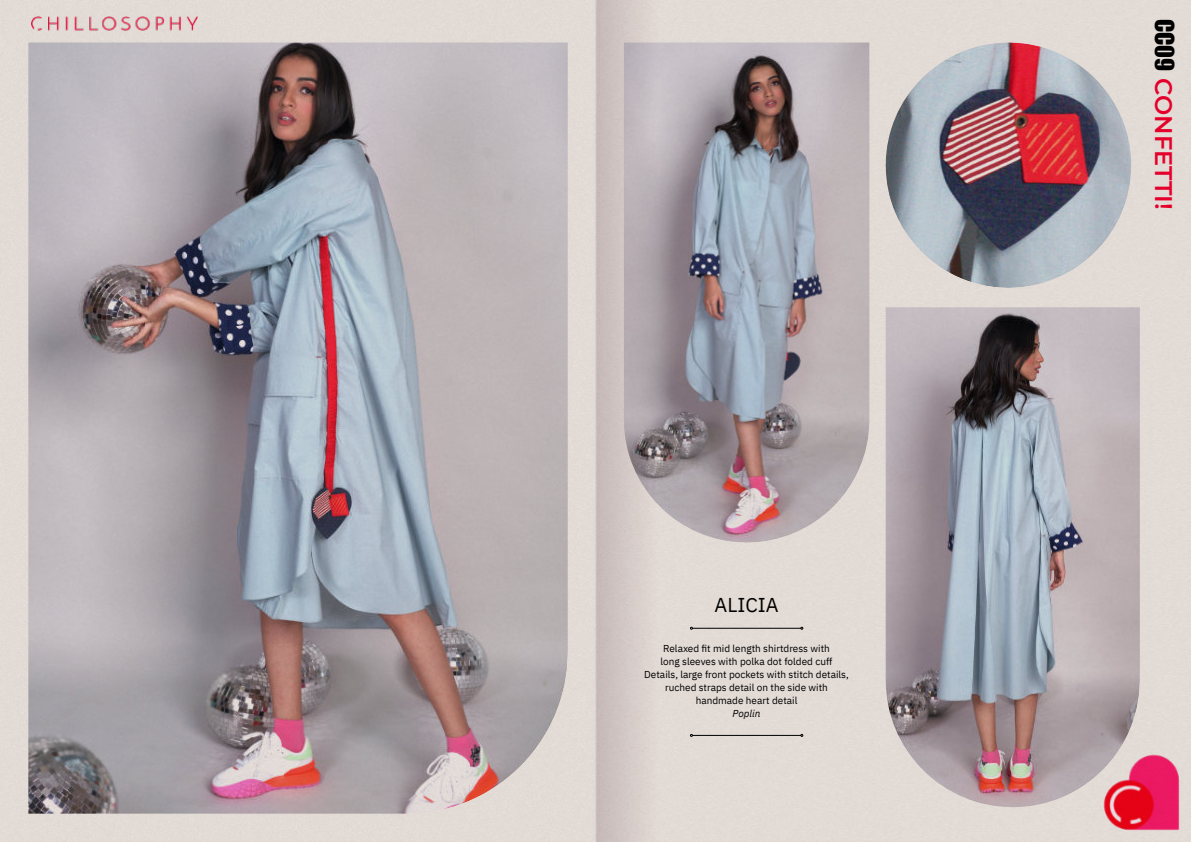
<style>
.page{position:relative;width:1191px;height:842px;background:#fff}
.page>*{position:absolute;margin:0;border:0;box-sizing:border-box;transform-origin:0 0}
.t1{font:600 24px "Montserrat";color:#e4002b}
.t2{font:20px "IBM Plex Sans";color:#000}
.t3{font:10px/13px "IBM Plex Sans";color:#000;text-align:center}
.t4{font:italic 10px "IBM Plex Sans";color:#000}
.s1{font-family:"Impact";font-weight:400;color:#000}
</style>
<div class="page">
<div style="left:0;top:0;width:1191px;height:842px;background:#f13077;opacity:.1"></div>
<img style="left:24px;top:12px;width:180px;height:26px">
<img style="left:1091px;top:742px;width:100px;height:100px">
<img style="left:28px;top:43px;width:540px;height:771px">
<img style="left:624px;top:43px;width:245px;height:499px">
<img style="left:885px;top:307px;width:254px;height:500px">
<img style="left:885px;top:43px;width:246px;height:245px;border-radius:50%">
<hr style="left:692px;top:628px;width:109px;height:1px;background:#000">
<hr style="left:692px;top:735px;width:109px;height:1px;background:#000">
<h2 class="t2" style="left:714px;top:596px;width:66px">ALICIA</h2>
<p class="t3" style="left:644px;top:643px;width:206px">Relaxed fit mid length shirtdress with<br>long sleeves with polka dot folded cuff Details, large front pockets with stitch details, ruched straps detail on the side with handmade heart detail</p>
<p class="t4" style="left:732px;top:709px;width:29px">Poplin</p>
<h1 class="t1" style="left:1178px;top:19px;width:192px;rotate:90deg"><span class="s1">CC09</span> CONFETTI!</h1>
</div>
